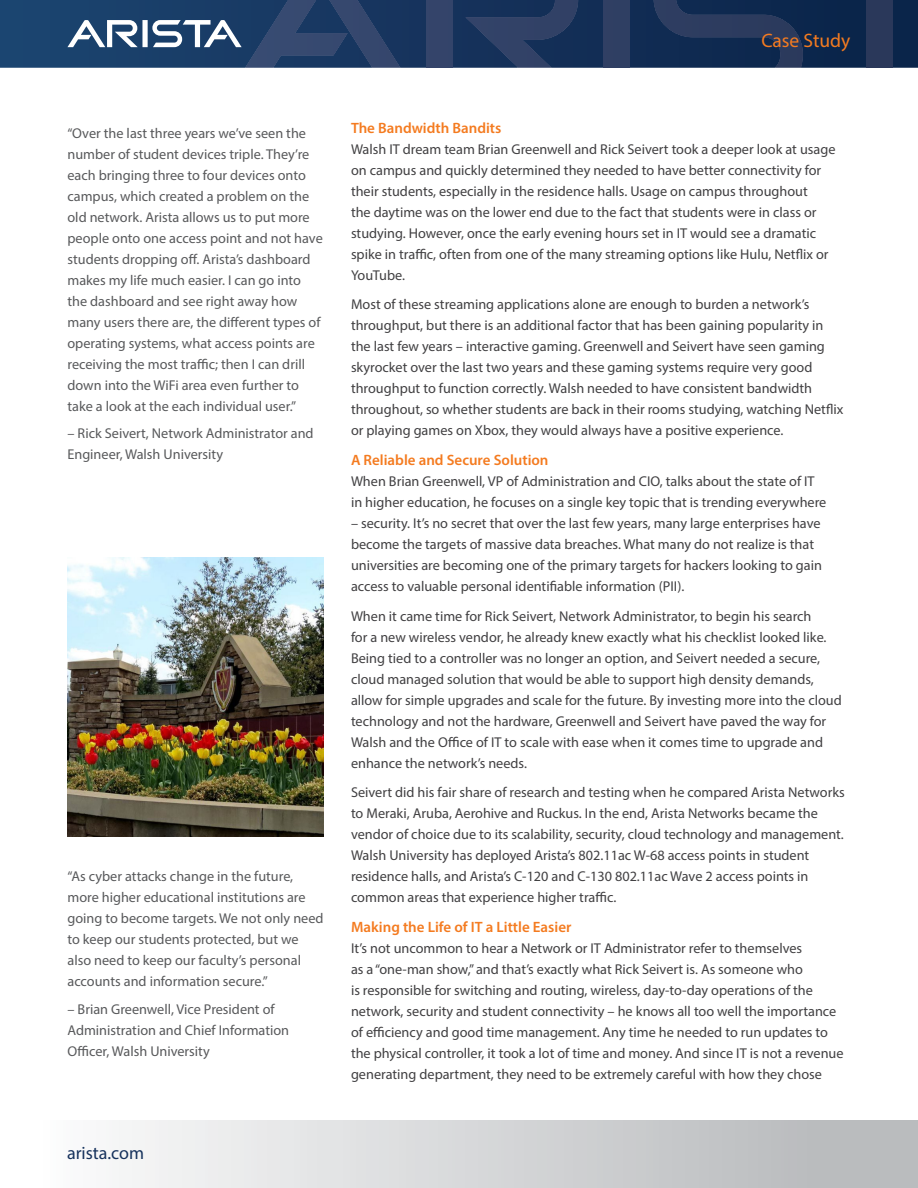
<style>
.page{position:relative;width:918px;height:1188px;background:#fff}
.page>*{position:absolute;margin:0;border:0;box-sizing:border-box;transform-origin:0 0}
.t1{font:19.5px "Myriad Pro";color:#f47b20}
.t2{font:18px "Myriad Pro";color:#16325c}
.t3{font:600 15px "Myriad Pro";color:#f47b20}
.t4{font:14.25px/21px "Myriad Pro";color:#414042}
.t5{font:14.25px/21px "Myriad Pro";color:#58595b}
</style>
<div class="page">
<svg style="left:0;top:0;width:918px;height:68px;background:#13325a"></svg>
<div style="left:426px;top:0;width:26px;height:68px;background:#34446a"></div>
<svg style="left:465px;top:0;width:113px;height:68px;background:#22385f"></svg>
<svg style="left:67px;top:0;width:333px;height:68px;background:#334f75"></svg>
<div style="left:604px;top:0;width:26px;height:68px;background:#2f3f63"></div>
<svg style="left:654px;top:0;width:149px;height:68px;background:#1a3156"></svg>
<div style="left:867px;top:0;width:26px;height:68px;background:#2a385a"></div>
<div style="left:0;top:1120px;width:918px;height:68px;background:linear-gradient(to right,#fff,#b3b5b7)"></div>
<img style="left:68px;top:557px;width:256px;height:279px">
<p class="t5" style="left:67px;top:122px;width:257px">“Over the last three years we’ve seen the number of student devices triple. They’re each bringing three to four devices onto campus, which created a problem on the old network. Arista allows us to put more people onto one access point and not have students dropping off. Arista’s dashboard makes my life much easier. I can go into the dashboard and see right away how many users there are, the different types of operating systems, what access points are receiving the most traffic; then I can drill down into the WiFi area even further to take a look at the each individual user.”</p>
<p class="t5" style="left:67px;top:423px;width:248px">– Rick Seivert, Network Administrator and<br>Engineer, Walsh University</p>
<p class="t5" style="left:67px;top:866px;width:258px">“As cyber attacks change in the future, more higher educational institutions are going to become targets. We not only need to keep our students protected, but we also need to keep our faculty’s personal accounts and information secure.”</p>
<p class="t5" style="left:67px;top:999px;width:223px">– Brian Greenwell, Vice President of<br>Administration and Chief Information<br>Officer, Walsh University</p>
<p class="t2" style="left:67px;top:1142px;width:79px">arista.com</p>
<h1 class="t1" style="left:761px;top:29px;width:91px">Case Study</h1>
<p class="t3" style="left:351px;top:118px;width:152px">The Bandwidth Bandits</p>
<p class="t4" style="left:351px;top:138px;width:486px">Walsh IT dream team Brian Greenwell and Rick Seivert took a deeper look at usage on campus and quickly determined they needed to have better connectivity for their students, especially in the residence halls. Usage on campus throughout<br>the daytime was on the lower end due to the fact that students were in class or studying. However, once the early evening hours set in IT would see a dramatic spike in traffic, often from one of the many streaming options like Hulu, Netflix or YouTube.</p>
<p class="t4" style="left:351px;top:294px;width:494px">Most of these streaming applications alone are enough to burden a network’s throughput, but there is an additional factor that has been gaining popularity in the last few years – interactive gaming. Greenwell and Seivert have seen gaming skyrocket over the last two years and these gaming systems require very good throughput to function correctly. Walsh needed to have consistent bandwidth throughout, so whether students are back in their rooms studying, watching Netflix or playing games on Xbox, they would always have a positive experience.</p>
<p class="t3" style="left:351px;top:450px;width:199px">A Reliable and Secure Solution</p>
<p class="t4" style="left:351px;top:471px;width:477px">When Brian Greenwell, VP of Administration and CIO, talks about the state of IT in higher education, he focuses on a single key topic that is trending everywhere</p>
<p class="t4" style="left:351px;top:513px;width:472px">– security. It’s no secret that over the last few years, many large enterprises have become the targets of massive data breaches. What many do not realize is that universities are becoming one of the primary targets for hackers looking to gain access to valuable personal identifiable information (PII).</p>
<p class="t4" style="left:351px;top:605px;width:492px">When it came time for Rick Seivert, Network Administrator, to begin his search<br>for a new wireless vendor, he already knew exactly what his checklist looked like.<br>Being tied to a controller was no longer an option, and Seivert needed a secure, cloud managed solution that would be able to support high density demands, allow for simple upgrades and scale for the future. By investing more into the cloud technology and not the hardware, Greenwell and Seivert have paved the way for Walsh and the Office of IT to scale with ease when it comes time to upgrade and enhance the network’s needs.</p>
<p class="t4" style="left:351px;top:782px;width:495px">Seivert did his fair share of research and testing when he compared Arista Networks to Meraki, Aruba, Aerohive and Ruckus. In the end, Arista Networks became the vendor of choice due to its scalability, security, cloud technology and management.<br>Walsh University has deployed Arista’s 802.11ac W-68 access points in student residence halls, and Arista’s C-120 and C-130 802.11ac Wave 2 access points in common areas that experience higher traffic.</p>
<p class="t3" style="left:351px;top:917px;width:222px">Making the Life of IT a Little Easier</p>
<p class="t4" style="left:351px;top:937px;width:494px">It’s not uncommon to hear a Network or IT Administrator refer to themselves<br>as a “one-man show,” and that’s exactly what Rick Seivert is. As someone who<br>is responsible for switching and routing, wireless, day-to-day operations of the network, security and student connectivity – he knows all too well the importance of efficiency and good time management. Any time he needed to run updates to the physical controller, it took a lot of time and money. And since IT is not a revenue generating department, they need to be extremely careful with how they chose</p>
</div>
